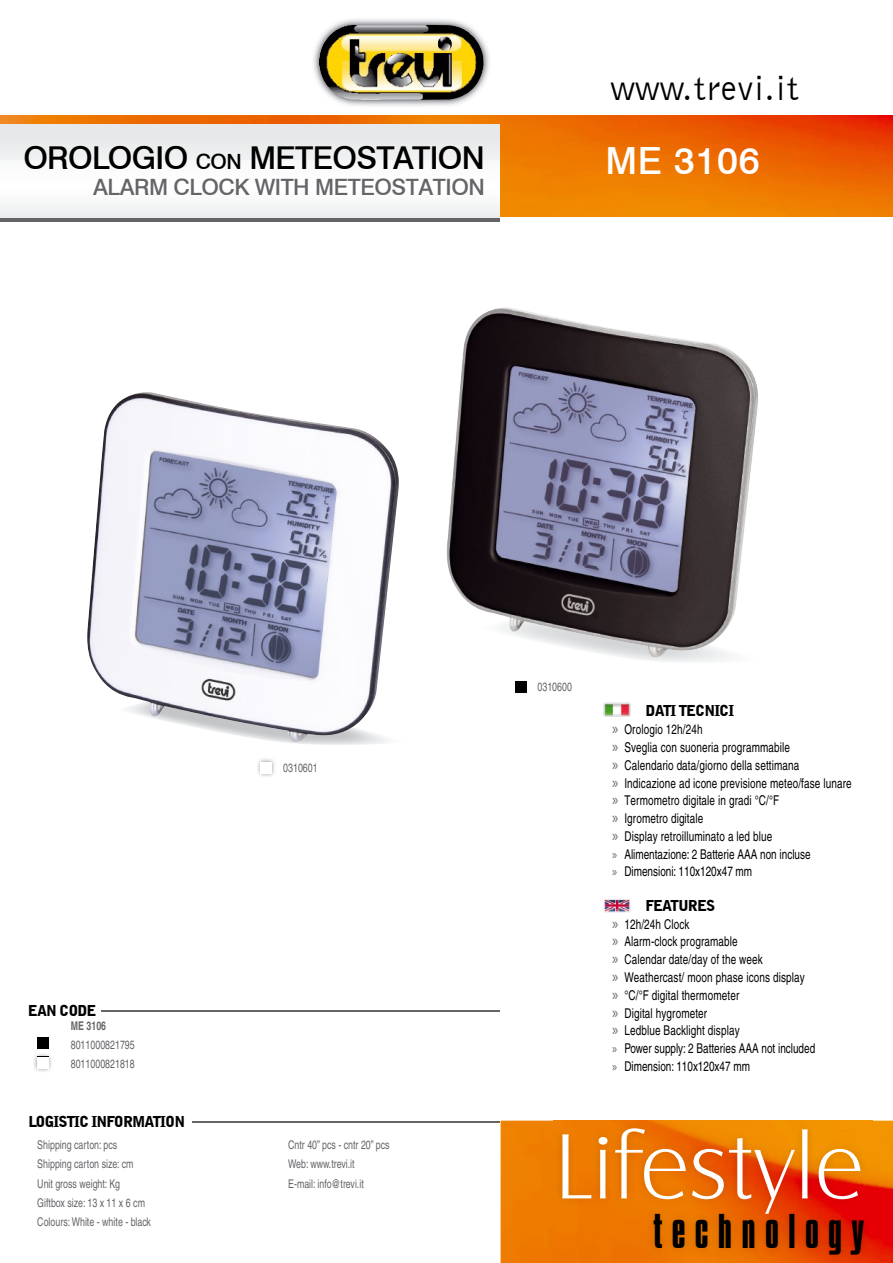
<style>
.page{position:relative;width:893px;height:1263px;background:#fff}
.page>*{position:absolute;margin:0;border:0;box-sizing:border-box;transform-origin:0 0}
.t1{font:96px "Castle T Ligh";color:#fff}
.t2{font:42px "Compacta BT";letter-spacing:.22em;color:#000}
.t3{font:500 37.5px "Swiss 721 BT";letter-spacing:.02em;color:#fff}
.t4{font:36px "Bell Gothic BT";letter-spacing:.02em;color:#000}
.t5{font:500 31.5px "Swiss 721 BT";letter-spacing:-.02em;color:#000}
.t6{font:500 22.5px "Swiss 721 BT";letter-spacing:-.02em;color:#656469}
.t7{font:900 15px "Bell Gothic BT";letter-spacing:-.06em;color:#000}
.t8{font:condensed 13.5px/17.9px "Helvetica";letter-spacing:.01em;color:#000;scale:.9 1}
.t9{font:condensed 12px/19.2px "Helvetica";color:#656469;scale:.9 1}
.t10{font:700 condensed 12px "Helvetica";color:#656469;scale:.9 1}
.s1{font-size:21px}
.s2{font-family:"Myriad Pro";font-stretch:normal;font-size:16.5px;color:#656469}
.s3{font-family:"Myriad Pro";font-stretch:normal;color:#656469}
</style>
<div class="page">
<svg style="left:0;top:217px;width:500px;height:5px;background:#7f7f83"></svg>
<img style="left:501px;top:1121px;width:392px;height:142px">
<img style="left:0;top:116px;width:893px;height:100px">
<hr style="left:192px;top:1121px;width:308px;height:2px;background:#656469">
<img style="left:313px;top:19px;width:177px;height:87px">
<img style="left:319px;top:25px;width:165px;height:75px">
<div style="left:37px;top:1038px;width:11px;height:11px;background:#000"></div>
<img style="left:34px;top:1054px;width:18px;height:18px">
<div style="left:37px;top:1057px;width:11px;height:11px;background:#fff"></div>
<hr style="left:101px;top:1010px;width:398px;height:1px;background:#656469">
<div style="left:0;top:124px;width:500px;height:93px;background:linear-gradient(to right,#f3f4f5,#f3f4f5)"></div>
<img style="left:553px;top:1120px;width:320px;height:143px">
<img style="left:603px;top:898px;width:28px;height:14px">
<img style="left:603px;top:702px;width:28px;height:14px">
<div style="left:515px;top:681px;width:11px;height:11px;background:#000"></div>
<img style="left:447px;top:307px;width:311px;height:351px">
<img style="left:87px;top:392px;width:312px;height:350px">
<img style="left:258px;top:759px;width:17px;height:18px">
<div style="left:261px;top:762px;width:11px;height:11px;background:#fff"></div>
<h3 class="t4" style="left:611px;top:66px;width:189px">www.trevi.it</h3>
<h3 class="t5" style="left:23px;top:139px;width:463px">OROLOGIO <span class="s1">CON</span> METEOSTATION</h3>
<h3 class="t3" style="left:605px;top:138px;width:156px">ME 3106</h3>
<h3 class="t6" style="left:93px;top:173px;width:393px">ALARM CLOCK WITH METEOSTATION</h3>
<p class="t7" style="left:28px;top:1001px;width:70px">EAN CODE</p>
<p class="t10" style="left:71px;top:1018px;width:41px">ME 3106</p>
<p class="t9" style="left:71px;top:1035px;width:73px">8011000821795<br>8011000821818</p>
<p class="t7" style="left:28px;top:1112px;width:158px">LOGISTIC INFORMATION</p>
<p class="t9" style="left:283px;top:758px;width:40px">0310601</p>
<p class="t9" style="left:37px;top:1135px;width:128px">Shipping carton: pcs<br>Shipping carton size: cm<br>Unit gross weight: Kg<br>Giftbox size: 13 x 11 x 6 cm<br>Colours: White - white - black</p>
<p class="t9" style="left:288px;top:1135px;width:114px">Cntr 40” pcs - cntr 20” pcs<br>Web: www.trevi.it<br>E-mail: info@trevi.it</p>
<p class="t9" style="left:537px;top:677px;width:40px">0310600</p>
<p class="t7" style="left:646px;top:702px;width:90px">DATI TECNICI</p>
<p class="t8" style="left:612px;top:720px;width:268px"><span class="s2">»</span> Orologio 12h/24h<br><span class="s2">»</span> Sveglia con suoneria programmabile<br><span class="s2">»</span> Calendario data/giorno della settimana<br><span class="s2">»</span> Indicazione ad icone previsione meteo/fase lunare <span class="s2">»</span> Termometro digitale in gradi °C/°F<br><span class="s2">»</span> Igrometro digitale<br><span class="s2">»</span> Display retroilluminato a led blue<br><span class="s3">»</span> Alimentazione: 2 Batterie AAA non incluse<br><span class="s3">»</span> Dimensioni: 110x120x47 mm</p>
<p class="t7" style="left:646px;top:896px;width:71px">FEATURES</p>
<p class="t8" style="left:612px;top:915px;width:227px"><span class="s2">»</span> 12h/24h Clock<br><span class="s2">»</span> Alarm-clock programable<br><span class="s2">»</span> Calendar date/day of the week<br><span class="s2">»</span> Weathercast/ moon phase icons display<br><span class="s2">»</span> °C/°F digital thermometer<br><span class="s2">»</span> Digital hygrometer<br><span class="s2">»</span> Ledblue Backlight display<br><span class="s3">»</span> Power supply: 2 Batteries AAA not included <span class="s3">»</span> Dimension: 110x120x47 mm</p>
<h1 class="t1" style="left:554px;top:1115px;width:311px">Lifestyle</h1>
<h2 class="t2" style="left:653px;top:1207px;width:212px">technology</h2>
</div>
